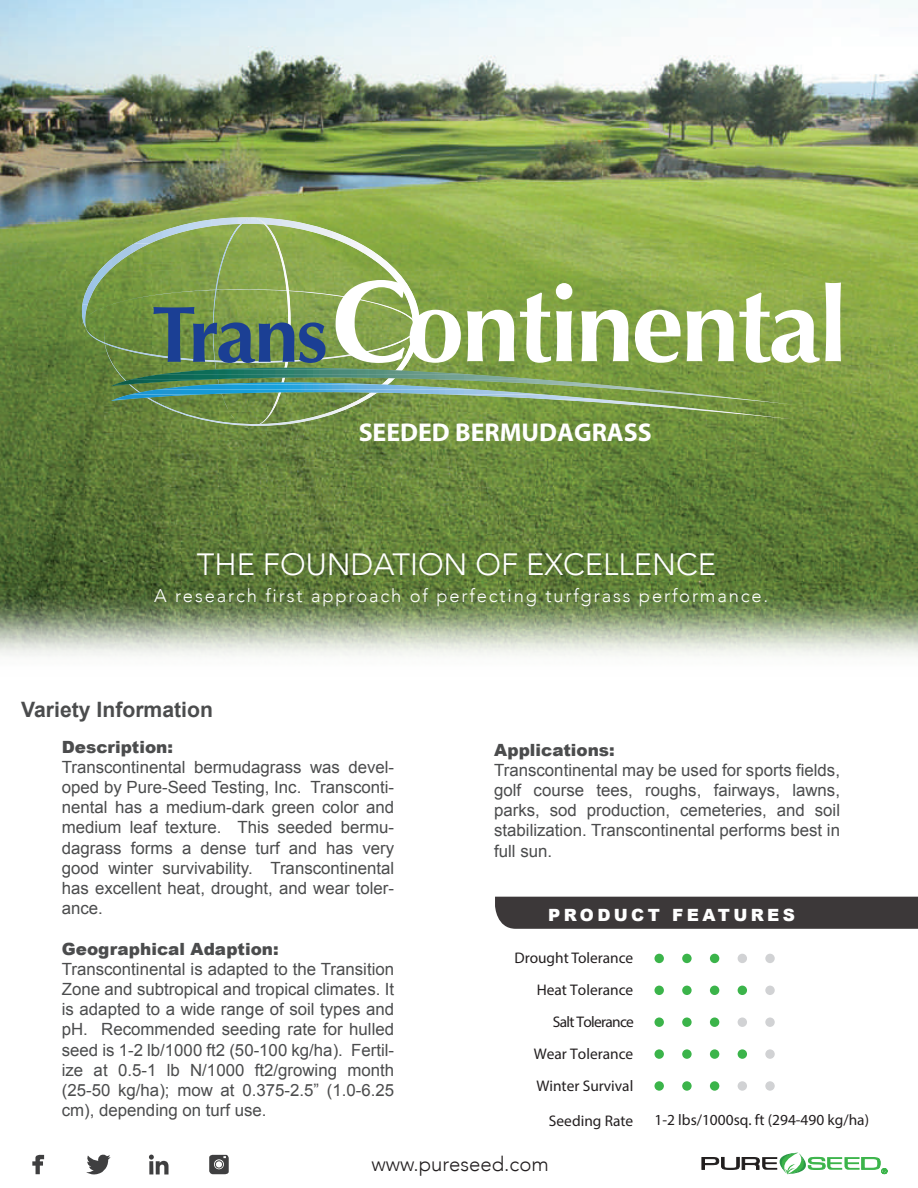
<style>
.page{position:relative;width:918px;height:1188px;background:#fff}
.page>*{position:absolute;margin:0;border:0;box-sizing:border-box;transform-origin:0 0}
.t1{font:300 30.75px "Avenir";color:#fff}
.t2{font:700 25.8px "Myriad Pro";color:#fff}
.t3{font:700 21.15px "Arial";color:#4b4c4d}
.t4{font:300 20.4px "Avenir";color:#231f20}
.t5{font:300 18.3px "Avenir";letter-spacing:.1em;color:#fff}
.t6{font:900 16.95px "Arial";letter-spacing:.2em;color:#fff}
.t7{font:16.8px/20.2px "Arial";color:#4b4c4d;text-align:justify}
.t8{font:900 16.8px "Arial";color:#4b4c4d}
.t9{font:15.45px/32px "Myriad Pro";color:#231f20}
.t10{font:15.45px "Myriad Pro";letter-spacing:-.045em;color:#231f20}
</style>
<div class="page">
<img style="left:0;top:0;width:918px;height:542px">
<img style="left:0;top:542px;width:918px;height:114px">
<svg style="left:149px;top:1155px;width:20px;height:19px"></svg>
<svg style="left:32px;top:1155px;width:12px;height:19px"></svg>
<svg style="left:86px;top:1154px;width:25px;height:21px"></svg>
<svg style="left:209px;top:1155px;width:20px;height:19px"></svg>
<svg style="left:701px;top:1153px;width:186px;height:21px"></svg>
<div style="left:654px;top:1049px;width:10px;height:10px;background:#3bb44a;border-radius:50%"></div>
<svg style="left:682px;top:1049px;width:10px;height:10px"></svg>
<div style="left:710px;top:1049px;width:9px;height:10px;background:#3bb44a;border-radius:50%"></div>
<div style="left:738px;top:1049px;width:9px;height:10px;background:#3bb44a;border-radius:50%"></div>
<div style="left:765px;top:1049px;width:10px;height:10px;background:#d1d2d4;border-radius:50%"></div>
<div style="left:654px;top:1081px;width:10px;height:10px;background:#3bb44a;border-radius:50%"></div>
<div style="left:682px;top:1081px;width:10px;height:10px;background:#3bb44a;border-radius:50%"></div>
<div style="left:710px;top:1081px;width:9px;height:10px;background:#3bb44a;border-radius:50%"></div>
<div style="left:738px;top:1081px;width:9px;height:10px;background:#d1d2d4;border-radius:50%"></div>
<div style="left:765px;top:1081px;width:10px;height:10px;background:#d1d2d4;border-radius:50%"></div>
<svg style="left:654px;top:1017px;width:10px;height:10px"></svg>
<div style="left:682px;top:1017px;width:10px;height:10px;background:#3bb44a;border-radius:50%"></div>
<div style="left:710px;top:1017px;width:9px;height:10px;background:#3bb44a;border-radius:50%"></div>
<div style="left:738px;top:1017px;width:9px;height:10px;background:#d1d2d4;border-radius:50%"></div>
<div style="left:765px;top:1017px;width:10px;height:10px;background:#d1d2d4;border-radius:50%"></div>
<div style="left:654px;top:954px;width:10px;height:9px;background:#3bb44a;border-radius:50%"></div>
<div style="left:682px;top:954px;width:10px;height:9px;background:#3bb44a;border-radius:50%"></div>
<div style="left:710px;top:954px;width:9px;height:9px;background:#3bb44a;border-radius:50%"></div>
<div style="left:738px;top:954px;width:9px;height:9px;background:#d1d2d4;border-radius:50%"></div>
<div style="left:765px;top:954px;width:10px;height:9px;background:#d1d2d4;border-radius:50%"></div>
<div style="left:654px;top:986px;width:10px;height:9px;background:#3bb44a;border-radius:50%"></div>
<div style="left:682px;top:986px;width:10px;height:9px;background:#3bb44a;border-radius:50%"></div>
<div style="left:710px;top:986px;width:9px;height:9px;background:#3bb44a;border-radius:50%"></div>
<div style="left:738px;top:986px;width:9px;height:9px;background:#3bb44a;border-radius:50%"></div>
<div style="left:765px;top:986px;width:10px;height:9px;background:#d1d2d4;border-radius:50%"></div>
<div style="left:495px;top:897px;width:423px;height:32px;background:#3c3839"></div>
<img style="left:134px;top:217px;width:226px;height:1px">
<svg style="left:81px;top:218px;width:760px;height:211px;background:#8da960"></svg>
<img style="left:747px;top:400px;width:49px;height:5px">
<img style="left:692px;top:395px;width:60px;height:5px">
<img style="left:629px;top:390px;width:77px;height:5px">
<img style="left:111px;top:385px;width:546px;height:5px">
<img style="left:114px;top:380px;width:490px;height:5px">
<img style="left:130px;top:375px;width:416px;height:5px">
<img style="left:156px;top:370px;width:322px;height:5px">
<img style="left:209px;top:368px;width:176px;height:2px">
<img style="left:111px;top:357px;width:685px;height:8px">
<h2 class="t2" style="left:359px;top:415px;width:295px">SEEDED BERMUDAGRASS</h2>
<h1 class="t1" style="left:197px;top:546px;width:521px">THE FOUNDATION OF EXCELLENCE</h1>
<p class="t5" style="left:154px;top:585px;width:616px">A research first approach of perfecting turfgrass performance.</p>
<p class="t3" style="left:21px;top:696px;width:193px">Variety Information</p>
<p class="t8" style="left:62px;top:734px;width:113px">Description:</p>
<p class="t7" style="left:62px;top:757px;width:334px">Transcontinental bermudagrass was devel&shy;oped by Pure-Seed Testing, Inc. Transconti&shy;nental has a medium-dark green color and medium leaf texture. This seeded bermu&shy;dagrass forms a dense turf and has very good winter survivability. Transcontinental has excellent heat, drought, and wear toler&shy;ance.</p>
<p class="t8" style="left:494px;top:737px;width:122px">Applications:</p>
<p class="t7" style="left:494px;top:760px;width:347px">Transcontinental may be used for sports fields, golf course tees, roughs, fairways, lawns, parks, sod production, cemeteries, and soil stabilization. Transcontinental performs best in full sun.</p>
<p class="t6" style="left:548px;top:902px;width:248px">PRODUCT FEATURES</p>
<p class="t8" style="left:62px;top:936px;width:218px">Geographical Adaption:</p>
<p class="t7" style="left:62px;top:959px;width:334px">Transcontinental is adapted to the Transition Zone and subtropical and tropical climates. It is adapted to a wide range of soil types and pH. Recommended seeding rate for hulled seed is 1-2 lb/1000 ft2 (50-100 kg/ha). Fertil&shy;ize at 0.5-1 lb N/1000 ft2/growing month (25-50 kg/ha); mow at 0.375-2.5” (1.0-6.25 cm), depending on turf use.</p>
<p class="t4" style="left:371px;top:1152px;width:179px">www.pureseed.com</p>
<p class="t9" style="left:515px;top:942px;width:120px;text-align:right">Drought Tolerance<br>Heat Tolerance</p>
<p class="t10" style="left:553px;top:1012px;width:83px">Salt Tolerance</p>
<p class="t9" style="left:534px;top:1037px;width:101px">Wear Tolerance<br>Winter Survival</p>
<p class="t9" style="left:549px;top:1105px;width:86px">Seeding Rate</p>
<p class="t9" style="left:654px;top:1104px;width:216px">1-2 lbs/1000sq. ft (294-490 kg/ha)</p>
</div>
